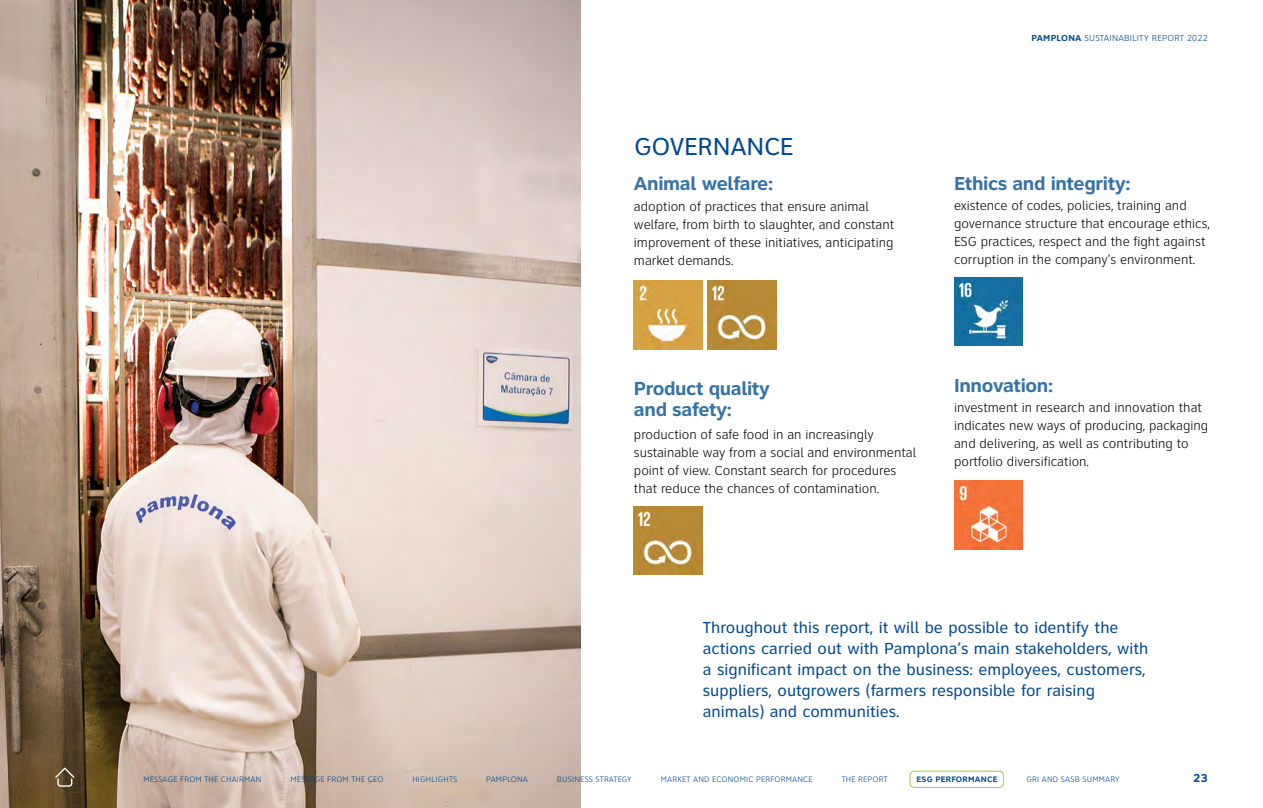
<style>
.page{position:relative;width:1263px;height:808px;background:#fff}
.page>*{position:absolute;margin:0;border:0;box-sizing:border-box;transform-origin:0 0}
.t1{font:25.5px "Clearview ATT";letter-spacing:-.01em;color:#004a8f}
.t2{font:700 19.5px/21px "Clearview ATT";letter-spacing:-.02em;color:#3573a5}
.t3{font:16.5px/21px "Clearview ATT";color:#004a8f}
.t4{font:300 13.5px/18px "Clearview ATT";color:#000}
.t5{font:700 12px "Clearview ATT";color:#004a8f}
.t6{font:300 9px "Clearview ATT";letter-spacing:.025em;color:#004a8f}
.t7{font:300 8.25px "Clearview ATT";letter-spacing:.025em;color:#004a8f}
.t8{font:700 8.25px "Clearview ATT";letter-spacing:.025em;color:#004a8f}
.s1{font-weight:700}
</style>
<div class="page">
<img style="left:634px;top:281px;width:69px;height:68px">
<img style="left:707px;top:281px;width:69px;height:68px">
<img style="left:634px;top:506px;width:68px;height:69px">
<img style="left:954px;top:277px;width:69px;height:69px">
<img style="left:954px;top:480px;width:69px;height:69px">
<img style="left:0;top:0;width:580px;height:808px">
<svg style="left:55px;top:767px;width:19px;height:20px"></svg>
<div style="left:909px;top:771px;width:95px;height:17px;border:1px solid #a6ce39;border-radius:4px"></div>
<h1 class="t1" style="left:634px;top:132px;width:161px">GOVERNANCE</h1>
<h2 class="t2" style="left:634px;top:173px;width:141px">Animal welfare:</h2>
<p class="t4" style="left:634px;top:198px;width:262px">adoption of practices that ensure animal welfare, from birth to slaughter, and constant improvement of these initiatives, anticipating market demands.</p>
<p class="t6" style="left:1031px;top:33px;width:178px"><span class="s1">PAMPLONA</span> SUSTAINABILITY REPORT 2022</p>
<h2 class="t2" style="left:954px;top:173px;width:178px">Ethics and integrity:</h2>
<p class="t4" style="left:954px;top:197px;width:258px">existence of codes, policies, training and governance structure that encourage ethics, ESG practices, respect and the fight against corruption in the company’s environment.</p>
<h2 class="t2" style="left:634px;top:378px;width:137px">Product quality and safety:</h2>
<p class="t4" style="left:634px;top:425px;width:284px">production of safe food in an increasingly sustainable way from a social and environmental point of view. Constant search for procedures that reduce the chances of contamination.</p>
<h2 class="t2" style="left:954px;top:375px;width:101px">Innovation:</h2>
<p class="t4" style="left:954px;top:399px;width:256px">investment in research and innovation that indicates new ways of producing, packaging and delivering, as well as contributing to portfolio diversification.</p>
<p class="t3" style="left:703px;top:617px;width:447px">Throughout this report, it will be possible to identify the actions carried out with Pamplona’s main stakeholders, with a significant impact on the business: employees, customers, suppliers, outgrowers (farmers responsible for raising animals) and communities.</p>
<p class="t7" style="left:143px;top:775px;width:120px">MESSAGE FROM THE CHAIRMAN</p>
<p class="t7" style="left:290px;top:775px;width:95px">MESSAGE FROM THE CEO</p>
<p class="t7" style="left:412px;top:775px;width:46px">HIGHLIGHTS</p>
<p class="t7" style="left:486px;top:775px;width:43px">PAMPLONA</p>
<p class="t7" style="left:557px;top:775px;width:76px">BUSINESS STRATEGY</p>
<p class="t7" style="left:661px;top:775px;width:153px">MARKET AND ECONOMIC PERFORMANCE</p>
<p class="t7" style="left:842px;top:775px;width:48px">THE REPORT</p>
<p class="t8" style="left:916px;top:774px;width:82px">ESG PERFORMANCE</p>
<p class="t7" style="left:1026px;top:775px;width:95px">GRI AND SASB SUMMARY</p>
<p class="t5" style="left:1193px;top:771px;width:16px">23</p>
</div>
